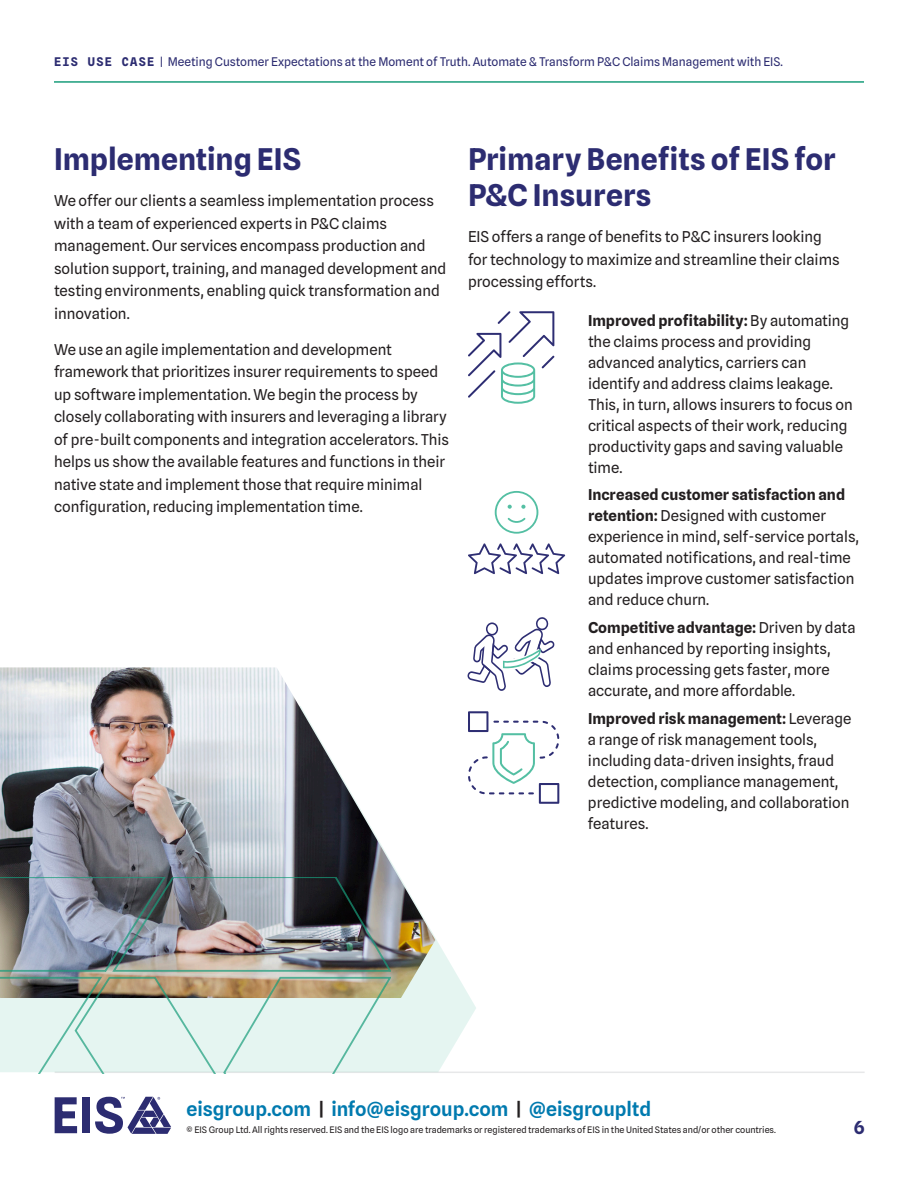
<style>
.page{position:relative;width:918px;height:1188px;background:#fff}
.page>*{position:absolute;margin:0;border:0;box-sizing:border-box;transform-origin:0 0}
.Heading_2{font:700 30px/36px "Spline Sans";color:#2c2c71}
.t1{font:600 19.5px "Spline Sans";color:#007aaf}
.t2{font:18px "Spline Sans Mono";color:#2c2c71}
.Body{font:15px/22.5px "Spline Sans";color:#231f20}
.Bullet_List{font:15px/21px "Spline Sans";color:#231f20}
.t3{font:12px "Spline Sans";letter-spacing:-.005em;color:#2c2c71}
.t4{font:9px "Spline Sans";color:#231f20}
.s1{font-family:"Spline Sans Mono"}
.s2{font-weight:700}
.s3{color:#231f20}
</style>
<div class="page">
<hr style="left:55px;top:1072px;width:810px;height:1px;background:#e7e8e9">
<svg style="left:55px;top:1097px;width:22px;height:36px"></svg>
<div style="left:82px;top:1097px;width:8px;height:36px;background:#2c2c71"></div>
<svg style="left:95px;top:1097px;width:76px;height:37px"></svg>
<hr style="left:54px;top:81px;width:810px;height:2px;background:#199d7b">
<svg style="left:468px;top:311px;width:86px;height:93px"></svg>
<svg style="left:390px;top:938px;width:86px;height:134px;fill:#e5f5f1"></svg>
<img style="left:0;top:667px;width:435px;height:331px">
<img style="left:0;top:877px;width:390px;height:196px">
<svg style="left:495px;top:491px;width:43px;height:43px"></svg>
<svg style="left:468px;top:543px;width:97px;height:31px"></svg>
<svg style="left:468px;top:617px;width:87px;height:74px"></svg>
<svg style="left:468px;top:711px;width:91px;height:93px"></svg>
<p class="t3" style="left:54px;top:54px;width:731px"><span class="s1">EIS USE CASE</span> | Meeting Customer Expectations at the Moment of Truth. Automate &amp; Transform P&amp;C Claims Management with EIS.</p>
<p class="Heading_2" style="left:54px;top:141px;width:249px">Implementing EIS</p>
<p class="Body" style="left:54px;top:190px;width:394px">We offer our clients a seamless implementation process with a team of experienced experts in P&amp;C claims management. Our services encompass production and solution support, training, and managed development and testing environments, enabling quick transformation and innovation.</p>
<p class="Body" style="left:54px;top:338px;width:396px">We use an agile implementation and development framework that prioritizes insurer requirements to speed up software implementation. We begin the process by closely collaborating with insurers and leveraging a library of pre-built components and integration accelerators. This helps us show the available features and functions in their native state and implement those that require minimal configuration, reducing implementation time.</p>
<p class="Heading_2" style="left:468px;top:141px;width:369px">Primary Benefits of EIS for<br>P&amp;C Insurers</p>
<p class="Body" style="left:468px;top:226px;width:373px">EIS offers a range of benefits to P&amp;C insurers looking for technology to maximize and streamline their claims processing efforts.</p>
<p class="Bullet_List" style="left:588px;top:310px;width:266px"><span class="s2">Improved profitability:</span> By automating the claims process and providing advanced analytics, carriers can identify and address claims leakage.<br>This, in turn, allows insurers to focus on critical aspects of their work, reducing productivity gaps and saving valuable time.</p>
<p class="Bullet_List" style="left:588px;top:484px;width:273px"><span class="s2">Increased customer satisfaction and retention:</span> Designed with customer experience in mind, self-service portals, automated notifications, and real-time updates improve customer satisfaction and reduce churn.</p>
<p class="Bullet_List" style="left:588px;top:617px;width:269px"><span class="s2">Competitive advantage:</span> Driven by data and enhanced by reporting insights, claims processing gets faster, more accurate, and more affordable.</p>
<p class="Bullet_List" style="left:588px;top:708px;width:265px"><span class="s2">Improved risk management:</span> Leverage a range of risk management tools, including data-driven insights, fraud detection, compliance management, predictive modeling, and collaboration features.</p>
<h2 class="t1" style="left:187px;top:1096px;width:466px">eisgroup.com <span class="s3">|</span> info@eisgroup.com <span class="s3">|</span> @eisgroupltd</h2>
<p class="t4" style="left:187px;top:1124px;width:591px">© EIS Group Ltd. All rights reserved. EIS and the EIS logo are trademarks or registered trademarks of EIS in the United States and/or other countries.</p>
<p class="t2" style="left:854px;top:1116px;width:12px">6</p>
</div>
